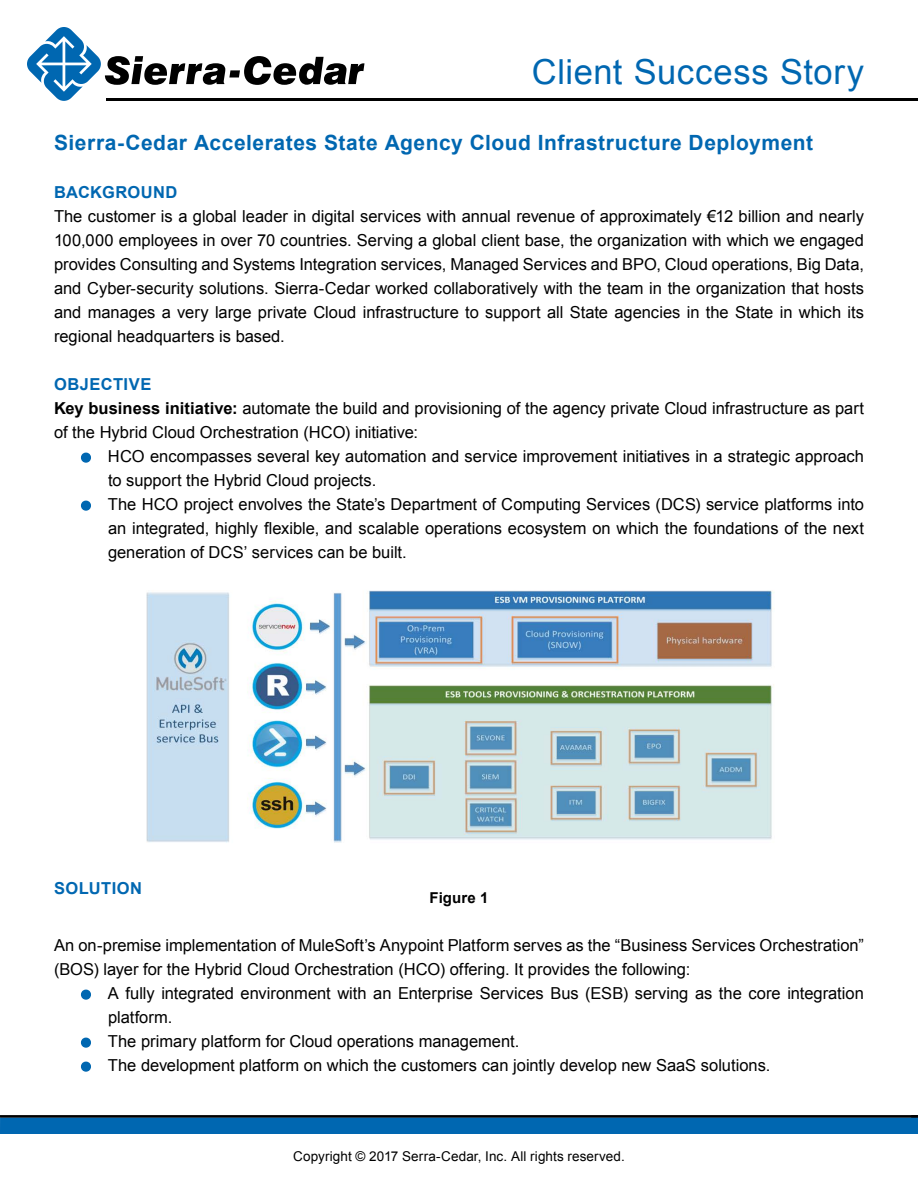
<style>
.page{position:relative;width:918px;height:1188px;background:#fff}
.page>*{position:absolute;margin:0;border:0;box-sizing:border-box;transform-origin:0 0}
.t1{font:34.5px "Arial";letter-spacing:.015em;color:#0067b1}
.t2{font:700 21px "Arial";letter-spacing:.025em;color:#0067b1}
.Bullet_1{font:16.5px/24px "Arial";color:#000}
.Body{font:16.5px/24px "Arial";color:#000;text-align:justify}
.Body-2{font:700 16.5px "Arial";letter-spacing:.025em;color:#0067b1}
.Body-3{font:700 15px "Arial";letter-spacing:.01em;color:#000}
.t3{font:13.5px "Arial";letter-spacing:.01em;color:#000}
.s1{font-weight:700}
.s2{color:#0067b1}
</style>
<div class="page">
<hr style="left:0;top:1115px;width:918px;height:3px;background:#000">
<div style="left:0;top:1118px;width:918px;height:16px;background:#0067b1"></div>
<svg style="left:27px;top:27px;width:337px;height:74px"></svg>
<hr style="left:106px;top:98px;width:812px;height:3px;background:#000">
<svg style="left:80px;top:452px;width:11px;height:11px"></svg>
<svg style="left:80px;top:500px;width:11px;height:11px"></svg>
<svg style="left:80px;top:989px;width:11px;height:11px"></svg>
<svg style="left:80px;top:1037px;width:11px;height:11px"></svg>
<svg style="left:80px;top:1061px;width:11px;height:11px"></svg>
<img style="left:146px;top:590px;width:628px;height:253px">
<h1 class="t1" style="left:532px;top:49px;width:334px">Client Success Story</h1>
<p class="t2" style="left:54px;top:129px;width:761px">Sierra-Cedar Accelerates State Agency Cloud Infrastructure Deployment</p>
<p class="Body-2" style="left:54px;top:181px;width:125px">BACKGROUND</p>
<p class="Body" style="left:54px;top:205px;width:812px">The customer is a global leader in digital services with annual revenue of approximately €12 billion and nearly 100,000 employees in over 70 countries. Serving a global client base, the organization with which we engaged provides Consulting and Systems Integration services, Managed Services and BPO, Cloud operations, Big Data, and Cyber-security solutions. Sierra-Cedar worked collaboratively with the team in the organization that hosts and manages a very large private Cloud infrastructure to support all State agencies in the State in which its regional headquarters is based.</p>
<p class="Body-2" style="left:54px;top:373px;width:99px">OBJECTIVE</p>
<p class="Bullet_1" style="left:54px;top:397px;width:812px"><span class="s1">Key business initiative:</span> automate the build and provisioning of the agency private Cloud infrastructure as part of the Hybrid Cloud Orchestration (HCO) initiative:</p>
<p class="Bullet_1" style="left:108px;top:445px;width:757px;text-indent:-27px"><span class="s2">●</span> HCO encompasses several key automation and service improvement initiatives in a strategic approach to support the Hybrid Cloud projects.</p>
<p class="Bullet_1" style="left:108px;top:493px;width:758px;text-align:justify;text-indent:-27px"><span class="s2">●</span> The HCO project envolves the State’s Department of Computing Services (DCS) service platforms into an integrated, highly flexible, and scalable operations ecosystem on which the foundations of the next generation of DCS’ services can be built.</p>
<p class="Body-2" style="left:54px;top:877px;width:90px">SOLUTION</p>
<p class="Body-3" style="left:430px;top:888px;width:60px">Figure 1</p>
<p class="Body" style="left:54px;top:934px;width:812px">An on-premise implementation of MuleSoft’s Anypoint Platform serves as the “Business Services Orchestration” (BOS) layer for the Hybrid Cloud Orchestration (HCO) offering. It provides the following:</p>
<p class="Bullet_1" style="left:108px;top:982px;width:757px;text-indent:-27px"><span class="s2">●</span> A fully integrated environment with an Enterprise Services Bus (ESB) serving as the core integration platform.</p>
<p class="Bullet_1" style="left:81px;top:1030px;width:440px"><span class="s2">●</span> The primary platform for Cloud operations management.</p>
<p class="Bullet_1" style="left:81px;top:1054px;width:691px"><span class="s2">●</span> The development platform on which the customers can jointly develop new SaaS solutions.</p>
<p class="t3" style="left:293px;top:1147px;width:333px">Copyright © 2017 Serra-Cedar, Inc. All rights reserved.</p>
</div>
